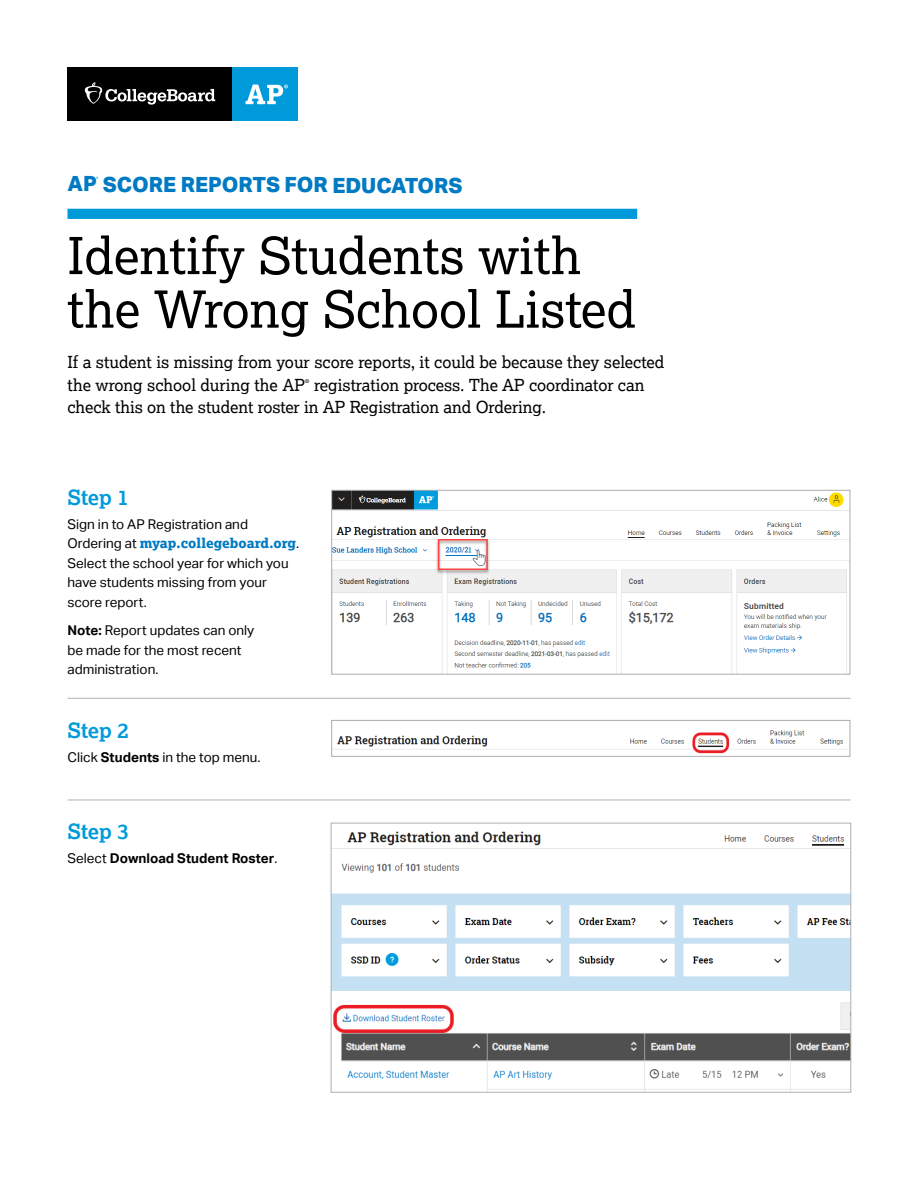
<style>
.page{position:relative;width:918px;height:1188px;background:#fff}
.page>*{position:absolute;margin:0;border:0;box-sizing:border-box;transform-origin:0 0}
.t1{font:51px/53.6px "Lexia";color:#000}
.t2{font:800 21px "Aktiv Grotesk";letter-spacing:-.01em;color:#007bc3}
.t3{font:700 21px "Lexia";color:#009ada}
.t4{font:16.5px/22.5px "Lexia";letter-spacing:-.005em;color:#000}
.t5{font:13.5px/19.5px "Aktiv Grotesk";color:#000}
.t6{font:800 13.5px "Lexia";color:#007bc3}
.t7{font:700 13.5px "Aktiv Grotesk";color:#000}
.t8{font:5.25px "Lexia";color:#000}
.t9{font:700 4.35px "Aktiv Grotesk";color:#007bc3}
.s1{font-family:"Aktiv Grotesk";font-weight:400;color:#000}
.s2{font-weight:700}
.s3{font-weight:400}
</style>
<div class="page">
<hr style="left:68px;top:800px;width:783px;height:1px;background:#afb1b4">
<hr style="left:68px;top:698px;width:783px;height:1px;background:#afb1b4">
<div style="left:68px;top:209px;width:569px;height:10px;background:#009ada"></div>
<div style="left:68px;top:68px;width:165px;height:54px;background:#000"></div>
<svg style="left:85px;top:82px;width:130px;height:23px"></svg>
<div style="left:233px;top:68px;width:65px;height:54px;background:#009ada"></div>
<svg style="left:245px;top:85px;width:43px;height:19px"></svg>
<img style="left:333px;top:492px;width:516px;height:181px">
<div style="left:331px;top:490px;width:520px;height:185px;border:1px solid #afb1b4"></div>
<img style="left:333px;top:730px;width:516px;height:24px">
<div style="left:331px;top:720px;width:520px;height:37px;border:1px solid #afb1b4"></div>
<img style="left:333px;top:831px;width:516px;height:260px">
<div style="left:331px;top:823px;width:520px;height:270px;border:1px solid #afb1b4"></div>
<p class="t2" style="left:67px;top:173px;width:397px">AP SCORE REPORTS FOR EDUCATORS</p>
<p class="t9" style="left:96px;top:176px;width:4px">®</p>
<h1 class="t1" style="left:68px;top:228px;width:570px">Identify Students with the Wrong School Listed</h1>
<p class="t4" style="left:68px;top:351px;width:598px">If a student is missing from your score reports, it could be because they selected the wrong school during the AP</p>
<p class="t4" style="left:68px;top:373px;width:579px;text-indent:247px">registration process. The AP coordinator can check this on the student roster in AP Registration and Ordering.</p>
<p class="t8" style="left:305px;top:377px;width:6px">®</p>
<p class="t3" style="left:68px;top:484px;width:63px">Step 1</p>
<p class="t5" style="left:68px;top:514px;width:182px">Sign in to AP Registration and</p>
<p class="t6" style="left:68px;top:534px;width:233px"><span class="s1">Ordering at</span> myap.collegeboard.org<span class="s1">.</span></p>
<p class="t5" style="left:68px;top:553px;width:223px">Select the school year for which you have students missing from your score report.</p>
<p class="t5" style="left:68px;top:621px;width:188px"><span class="s2">Note:</span> Report updates can only be made for the most recent administration.</p>
<p class="t3" style="left:68px;top:717px;width:63px">Step 2</p>
<p class="t5" style="left:68px;top:747px;width:194px">Click <span class="s2">Students</span> in the top menu.</p>
<p class="t3" style="left:68px;top:818px;width:63px">Step 3</p>
<p class="t7" style="left:68px;top:850px;width:211px"><span class="s3">Select</span> Download Student Roster<span class="s3">.</span></p>
</div>
